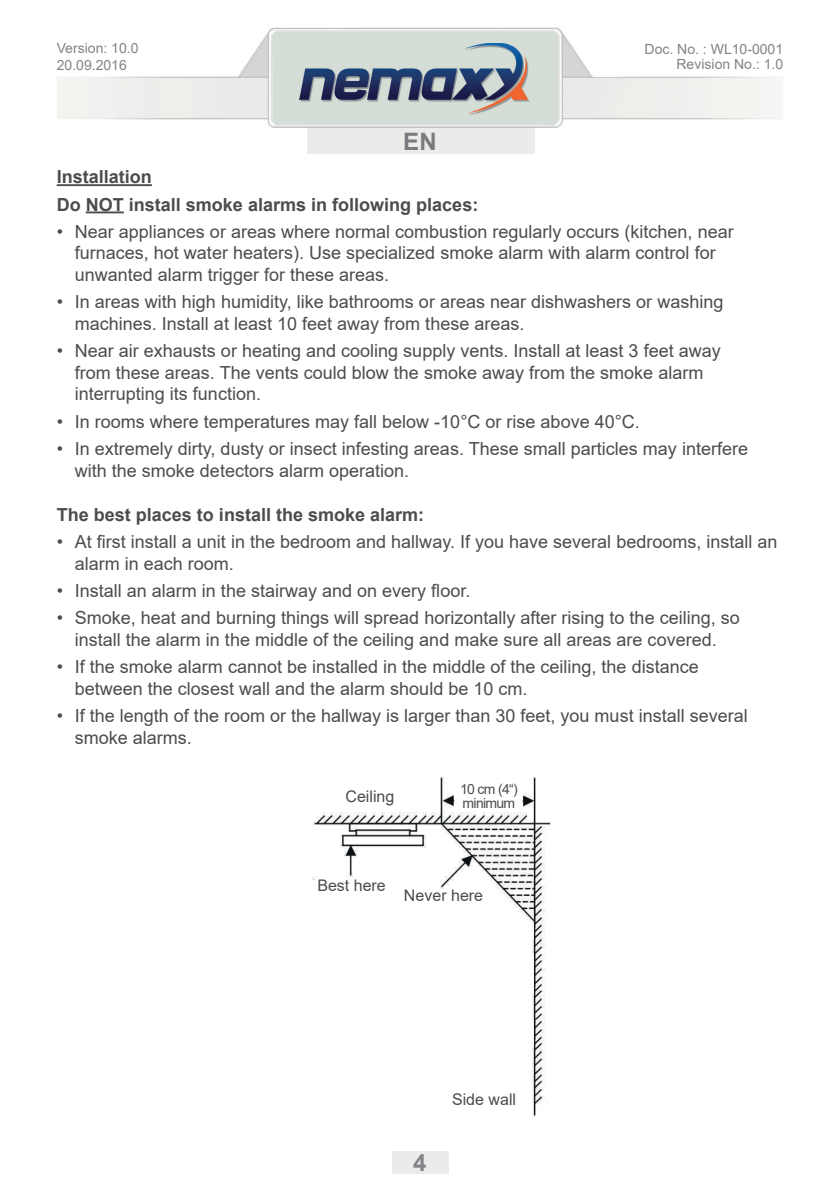
<style>
.page{position:relative;width:840px;height:1191px;background:#fff}
.page>*{position:absolute;margin:0;border:0;box-sizing:border-box;transform-origin:0 0}
.t1{font:700 24px "Arial";color:#797b7e}
.t2{font:700 24px "Arial";color:#818386}
.t3{font:18px/21.6px "Arial";color:#4b4c4d}
.t4{font:700 18px/27.2px "Arial";color:#4b4c4d}
.t5{font:16px "Arial";color:#4b4c4d}
.t6{font:14px/15px "Arial";color:#818386;text-align:right}
.t7{font:14px/14px "Arial";letter-spacing:-.05em;color:#4b4c4d}
</style>
<div class="page">
<div style="left:307px;top:125px;width:227px;height:29px;background:#ebebea"></div>
<img style="left:57px;top:27px;width:725px;height:101px">
<img style="left:300px;top:43px;width:229px;height:71px">
<div style="left:391px;top:1151px;width:57px;height:23px;background:#ebebea"></div>
<hr style="left:57px;top:184px;width:95px;height:2px;background:#4b4c4d">
<hr style="left:86px;top:211px;width:38px;height:2px;background:#4b4c4d">
<img style="left:312px;top:775px;width:239px;height:343px">
<p class="t6" style="left:57px;top:39px;width:83px;line-height:16.8px;text-align:left">Version: 10.0<br>20.09.2016</p>
<p class="t6" style="left:644px;top:42px;width:140px">Doc. No. : WL10-0001<br>Revision No.: 1.0</p>
<h1 class="t1" style="left:403px;top:125px;width:35px">EN</h1>
<p class="t4" style="left:57px;top:163px;width:423px">Installation<br>Do NOT install smoke alarms in following places:</p>
<p class="t3" style="left:75px;top:220px;width:660px;text-indent:-18px">• Near appliances or areas where normal combustion regularly occurs (kitchen, near furnaces, hot water heaters). Use specialized smoke alarm with alarm control for unwanted alarm trigger for these areas.</p>
<p class="t3" style="left:75px;top:291px;width:649px;text-indent:-18px">• In areas with high humidity, like bathrooms or areas near dishwashers or washing machines. Install at least 10 feet away from these areas.</p>
<p class="t3" style="left:75px;top:340px;width:647px;text-indent:-18px">• Near air exhausts or heating and cooling supply vents. Install at least 3 feet away from these areas. The vents could blow the smoke away from the smoke alarm interrupting its function.</p>
<p class="t3" style="left:57px;top:410px;width:584px">• In rooms where temperatures may fall below -10°C or rise above 40°C.</p>
<p class="t3" style="left:75px;top:438px;width:674px;text-indent:-18px">• In extremely dirty, dusty or insect infesting areas. These small particles may interfere with the smoke detectors alarm operation.</p>
<p class="t4" style="left:57px;top:501px;width:369px">The best places to install the smoke alarm:</p>
<p class="t3" style="left:75px;top:531px;width:704px;text-indent:-18px">• At first install a unit in the bedroom and hallway. If you have several bedrooms, install an alarm in each room.</p>
<p class="t3" style="left:57px;top:580px;width:415px">• Install an alarm in the stairway and on every floor.</p>
<p class="t3" style="left:57px;top:607px;width:684px;text-align:center">• Smoke, heat and burning things will spread horizontally after rising to the ceiling, so install the alarm in the middle of the ceiling and make sure all areas are covered.</p>
<p class="t3" style="left:75px;top:656px;width:625px;text-indent:-18px">• If the smoke alarm cannot be installed in the middle of the ceiling, the distance between the closest wall and the alarm should be 10 cm.</p>
<p class="t3" style="left:75px;top:705px;width:674px;text-indent:-18px">• If the length of the room or the hallway is larger than 30 feet, you must install several smoke alarms.</p>
<p class="t5" style="left:345px;top:785px;width:50px">Ceiling</p>
<p class="t7" style="left:460px;top:782px;width:59px">10 cm (4“) minimum</p>
<p class="t5" style="left:317px;top:874px;width:70px">Best here</p>
<p class="t5" style="left:403px;top:884px;width:81px">Never here</p>
<h1 class="t2" style="left:413px;top:1146px;width:15px">4</h1>
<p class="t5" style="left:452px;top:1088px;width:66px">Side wall</p>
</div>
